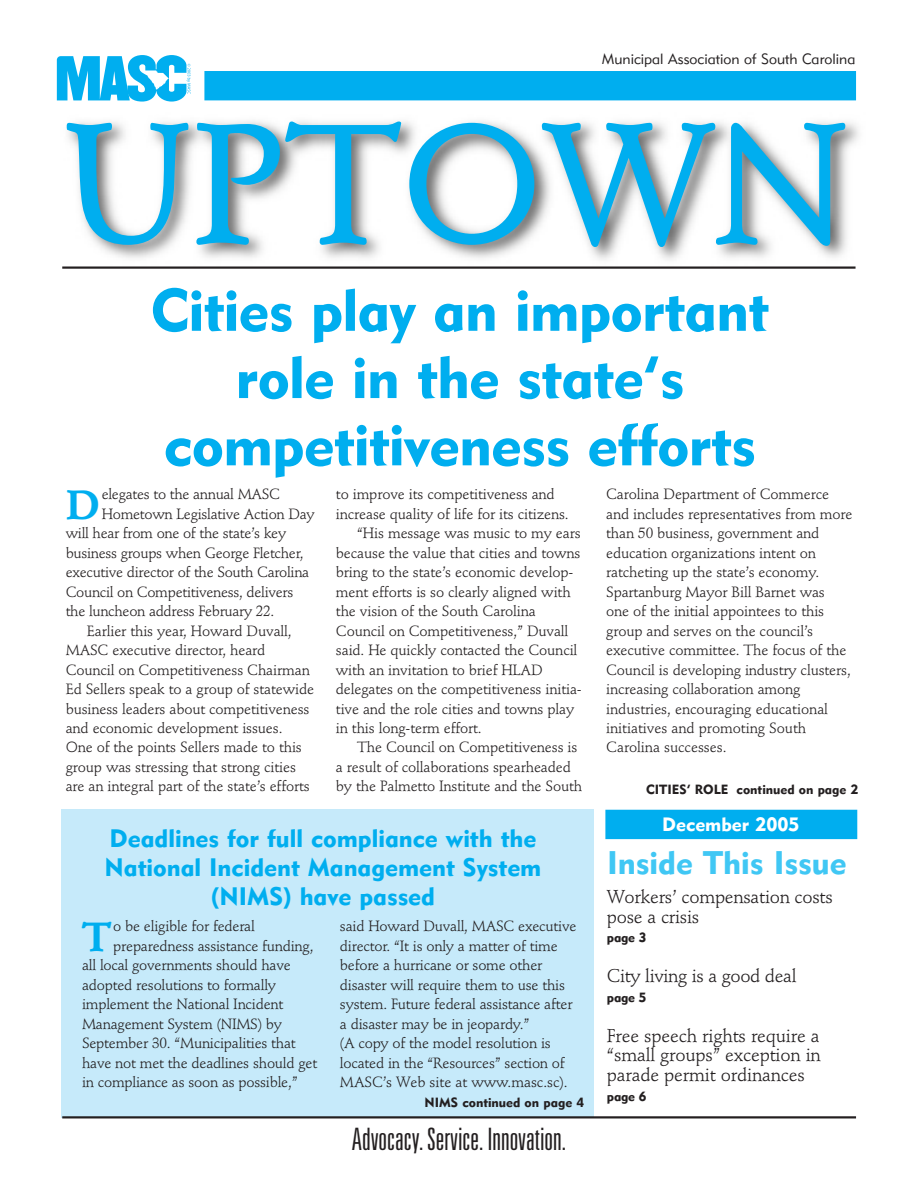
<style>
.page{position:relative;width:918px;height:1188px;background:#fff}
.page>*{position:absolute;margin:0;border:0;box-sizing:border-box;transform-origin:0 0}
.t1{font:500 167.55px "Stempel Schneidler";color:#00aeef}
.t2{font:58.8px/67.2px "Geometric 415 BT Black A";letter-spacing:-.01em;color:#00aeef;text-align:center}
.t3{font:700 40.5px "Stempel Schneidler";color:#00aeef}
.t4{font:32.4px "Geometric 415 BT Black A";color:#40c7f4}
.t5{font:300 ultra-condensed 30.9px "Univers";color:#231f20}
.t6{font:25.05px/29.4px "Geometric 415 BT Black A";color:#00aeef;text-align:center}
.t7{font:19.05px "Geometric 415 BT Black A";color:#fff}
.t8{font:18.3px/19.8px "Stempel Schneidler";letter-spacing:-.015em;color:#231f20}
.t9{font:14.7px/19.5px "Stempel Schneidler";letter-spacing:-.01em;color:#231f20}
.t10{font:14.7px "Geometric 415 BT Lite A";color:#231f20}
.t11{font:13.2px "Geometric 415 BT Black A";color:#231f20}
</style>
<div class="page">
<div style="left:62px;top:810px;width:532px;height:308px;background:#c6eafa"></div>
<hr style="left:62px;top:1116px;width:794px;height:2px;background:#231f20">
<img style="left:56px;top:59px;width:803px;height:201px">
<div style="left:204px;top:71px;width:652px;height:29px;background:#00aeef"></div>
<hr style="left:62px;top:266px;width:794px;height:3px;background:#231f20">
<div style="left:605px;top:810px;width:252px;height:29px;background:#00aeef"></div>
<svg style="left:57px;top:55px;width:134px;height:48px"></svg>
<div style="left:50px;top:103px;width:152px;height:9px;background:#fff"></div>
<div style="left:181px;top:100px;width:21px;height:12px;background:#fff"></div>
<p class="t10" style="left:602px;top:53px;width:255px">Municipal Association of South Carolina</p>
<h1 class="t1" style="left:62px;top:116px;width:786px">UPTOWN</h1>
<h2 class="t2" style="left:151px;top:281px;width:620px">Cities play an important role in the state’s competitiveness efforts</h2>
<h3 class="t3" style="left:66px;top:488px;width:36px">D</h3>
<p class="t9" style="left:102px;top:486px;width:180px">elegates to the annual MASC</p>
<p class="t9" style="left:102px;top:506px;width:214px">Hometown Legislative Action Day</p>
<p class="t9" style="left:66px;top:525px;width:222px">will hear from one of the state’s key</p>
<p class="t9" style="left:66px;top:544px;width:239px">business groups when George Fletcher,</p>
<p class="t9" style="left:66px;top:564px;width:245px">executive director of the South Carolina</p>
<p class="t9" style="left:66px;top:583px;width:229px">Council on Competitiveness, delivers</p>
<p class="t9" style="left:66px;top:603px;width:210px">the luncheon address February 22.</p>
<p class="t9" style="left:87px;top:622px;width:206px">Earlier this year, Howard Duvall,</p>
<p class="t9" style="left:66px;top:642px;width:201px">MASC executive director, heard</p>
<p class="t9" style="left:66px;top:661px;width:246px">Council on Competitiveness Chairman</p>
<p class="t9" style="left:66px;top:681px;width:250px">Ed Sellers speak to a group of statewide</p>
<p class="t9" style="left:66px;top:700px;width:245px">business leaders about competitiveness</p>
<p class="t9" style="left:66px;top:720px;width:218px">and economic development issues.</p>
<p class="t9" style="left:66px;top:739px;width:238px">One of the points Sellers made to this</p>
<p class="t9" style="left:66px;top:759px;width:232px">group was stressing that strong cities</p>
<p class="t9" style="left:66px;top:778px;width:246px">are an integral part of the state’s efforts</p>
<p class="t9" style="left:336px;top:486px;width:220px">to improve its competitiveness and</p>
<p class="t9" style="left:336px;top:506px;width:234px">increase quality of life for its citizens.</p>
<p class="t9" style="left:357px;top:525px;width:225px">“His message was music to my ears</p>
<p class="t9" style="left:336px;top:544px;width:246px">because the value that cities and towns</p>
<p class="t9" style="left:336px;top:564px;width:239px">bring to the state’s economic develop-</p>
<p class="t9" style="left:336px;top:583px;width:236px">ment efforts is so clearly aligned with</p>
<p class="t9" style="left:336px;top:603px;width:202px">the vision of the South Carolina</p>
<p class="t9" style="left:336px;top:622px;width:234px">Council on Competitiveness,” Duvall</p>
<p class="t9" style="left:336px;top:642px;width:243px">said. He quickly contacted the Council</p>
<p class="t9" style="left:336px;top:661px;width:208px">with an invitation to brief HLAD</p>
<p class="t9" style="left:336px;top:681px;width:247px">delegates on the competitiveness initia-</p>
<p class="t9" style="left:336px;top:700px;width:240px">tive and the role cities and towns play</p>
<p class="t9" style="left:336px;top:720px;width:147px">in this long-term effort.</p>
<p class="t9" style="left:357px;top:739px;width:222px">The Council on Competitiveness is</p>
<p class="t9" style="left:336px;top:759px;width:237px">a result of collaborations spearheaded</p>
<p class="t9" style="left:336px;top:778px;width:248px">by the Palmetto Institute and the South</p>
<h3 class="t6" style="left:105px;top:825px;width:438px">Deadlines for full compliance with the<br>National Incident Management System (NIMS) have passed</h3>
<h3 class="t3" style="left:82px;top:920px;width:31px">T</h3>
<p class="t9" style="left:113px;top:918px;width:143px">o be eligible for federal</p>
<p class="t9" style="left:113px;top:938px;width:202px">preparedness assistance funding,</p>
<p class="t9" style="left:82px;top:957px;width:210px">all local governments should have</p>
<p class="t9" style="left:82px;top:976px;width:196px">adopted resolutions to formally</p>
<p class="t9" style="left:82px;top:996px;width:203px">implement the National Incident</p>
<p class="t9" style="left:82px;top:1015px;width:201px">Management System (NIMS) by</p>
<p class="t9" style="left:82px;top:1035px;width:215px">September 30. “Municipalities that</p>
<p class="t9" style="left:82px;top:1054px;width:237px">have not met the deadlines should get</p>
<p class="t9" style="left:82px;top:1074px;width:217px">in compliance as soon as possible,”</p>
<p class="t9" style="left:340px;top:918px;width:238px">said Howard Duvall, MASC executive director. “It is only a matter of time before a hurricane or some other disaster will require them to use this system. Future federal assistance after a disaster may be in jeopardy.”<br>(A copy of the model resolution is located in the “Resources” section of MASC’s Web site at www.masc.sc).</p>
<p class="t11" style="left:424px;top:1098px;width:161px">NIMS continued on page 4</p>
<h3 class="t5" style="left:352px;top:1128px;width:216px">Advocacy.Service. Innovation.</h3>
<p class="t9" style="left:606px;top:486px;width:248px">Carolina Department of Commerce and includes representatives from more than 50 business, government and education organizations intent on ratcheting up the state’s economy.<br>Spartanburg Mayor Bill Barnet was<br>one of the initial appointees to this group and serves on the council’s executive committee. The focus of the Council is developing industry clusters, increasing collaboration among industries, encouraging educational initiatives and promoting South Carolina successes.</p>
<p class="t11" style="left:646px;top:784px;width:214px">CITIES’ ROLE continued on page 2</p>
<p class="t7" style="left:662px;top:817px;width:139px">December 2005</p>
<h3 class="t4" style="left:607px;top:850px;width:241px">Inside This Issue</h3>
<p class="t8" style="left:607px;top:888px;width:228px">Workers’ compensation costs pose a crisis</p>
<p class="t11" style="left:607px;top:933px;width:41px">page 3</p>
<p class="t8" style="left:607px;top:968px;width:191px">City living is a good deal</p>
<p class="t11" style="left:607px;top:992px;width:41px">page 5</p>
<p class="t8" style="left:607px;top:1027px;width:215px;text-align:justify">Free speech rights require a “small groups” exception in parade permit ordinances</p>
<p class="t11" style="left:607px;top:1091px;width:41px">page 6</p>
</div>
